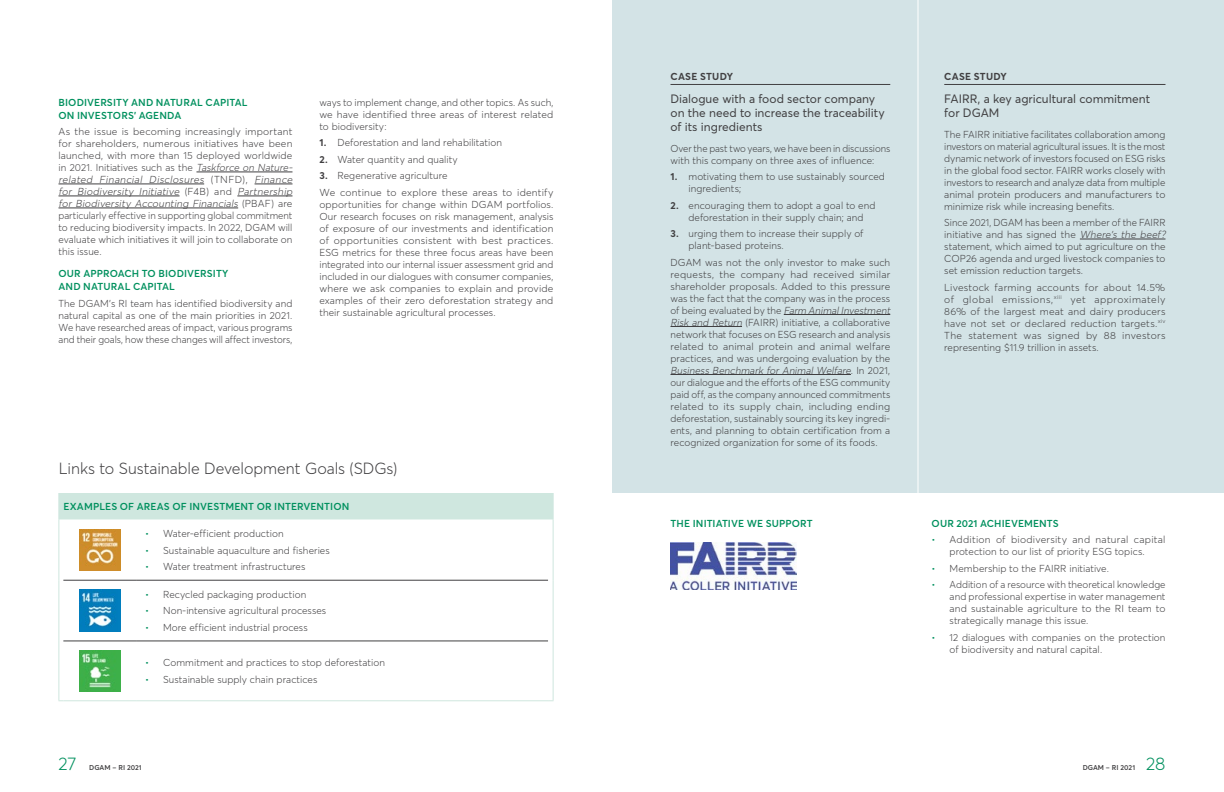
<style>
.page{position:relative;width:1224px;height:792px;background:#fff}
.page>*{position:absolute;margin:0;border:0;box-sizing:border-box;transform-origin:0 0}
.t1{font:300 18px "Averta";color:#00905e}
.t2{font:300 16px "Averta";letter-spacing:-.005em;color:#414042}
.t3{font:12px/14px "Averta";color:#414042}
.t4{font:300 10px/12px "Averta";letter-spacing:.005em;color:#414042}
.t5{font:600 10px/13px "Averta";letter-spacing:.01em;color:#00905e}
.t6{font:700 10px "Averta";letter-spacing:.025em;color:#414042}
.t7{font:600 7px "Averta";color:#414042}
.s1{font-style:italic}
.s2{font-weight:700}
.s3{color:#00905e}
</style>
<div class="page">
<hr style="left:196px;top:172px;width:96px;height:1px;background:#414042">
<hr style="left:58px;top:184px;width:146px;height:1px;background:#414042">
<hr style="left:255px;top:184px;width:37px;height:1px;background:#414042">
<hr style="left:58px;top:196px;width:122px;height:1px;background:#414042">
<hr style="left:237px;top:196px;width:56px;height:1px;background:#414042">
<hr style="left:58px;top:208px;width:180px;height:1px;background:#414042">
<hr style="left:63px;top:580px;width:73px;height:1px;background:#414042">
<hr style="left:136px;top:580px;width:412px;height:1px;background:#414042">
<hr style="left:63px;top:641px;width:73px;height:1px;background:#414042">
<hr style="left:136px;top:641px;width:412px;height:1px;background:#414042">
<div style="left:58px;top:493px;width:496px;height:26px;background:#cfe7df"></div>
<hr style="left:58px;top:519px;width:1px;height:61px;background:#cfe7df">
<hr style="left:553px;top:519px;width:1px;height:61px;background:#cfe7df">
<hr style="left:58px;top:580px;width:1px;height:61px;background:#cfe7df">
<hr style="left:553px;top:580px;width:1px;height:61px;background:#cfe7df">
<hr style="left:58px;top:641px;width:1px;height:59px;background:#cfe7df">
<hr style="left:553px;top:641px;width:1px;height:59px;background:#cfe7df">
<hr style="left:63px;top:700px;width:73px;height:1px;background:#cfe7df">
<hr style="left:136px;top:700px;width:412px;height:1px;background:#cfe7df">
<img style="left:79px;top:529px;width:41px;height:41px">
<img style="left:79px;top:590px;width:41px;height:41px">
<img style="left:79px;top:650px;width:41px;height:41px">
<img style="left:671px;top:542px;width:125px;height:47px">
<div style="left:917px;top:0;width:307px;height:493px;background:#d3e3e6"></div>
<hr style="left:944px;top:84px;width:222px;height:1px;background:#414042">
<hr style="left:1080px;top:239px;width:85px;height:1px;background:#414042">
<div style="left:612px;top:0;width:305px;height:493px;background:#d3e3e6"></div>
<hr style="left:670px;top:84px;width:220px;height:1px;background:#414042">
<hr style="left:784px;top:314px;width:106px;height:1px;background:#414042">
<hr style="left:670px;top:326px;width:72px;height:1px;background:#414042">
<hr style="left:670px;top:374px;width:181px;height:1px;background:#414042">
<hr style="left:918px;top:0;width:1px;height:522px;background:#fff">
<p class="t5" style="left:59px;top:96px;width:190px">BIODIVERSITY AND NATURAL CAPITAL<br>ON INVESTORS' AGENDA</p>
<p class="t4" style="left:58px;top:126px;width:238px">As the issue is becoming increasingly important for shareholders, numerous initiatives have been launched, with more than 15 deployed worldwide in 2021. Initiatives such as the <span class="s1">Taskforce on Nature&shy;related Financial Disclosures</span> ( T N F D ) , <span class="s1">Finance for Biodiversity Initiative</span> ( F4 B ) a n d <span class="s1">Partnership for Biodiversity Accounting Financials</span> ( P B A F ) a r e particularly effective in supporting global commitment to reducing biodiversity impacts. In 2022, DGAM will evaluate which initiatives it will join to collaborate on this issue.</p>
<p class="t5" style="left:59px;top:267px;width:172px">OUR APPROACH TO BIODIVERSITY<br>AND NATURAL CAPITAL</p>
<p class="t4" style="left:58px;top:297px;width:236px;text-align:justify">The DGAM’s RI team has identified biodiversity and natural capital as one of the main priorities in 2021.<br>We have researched areas of impact, various programs and their goals, how these changes will affect investors,</p>
<p class="t4" style="left:320px;top:96px;width:236px;text-align:justify">ways to implement change, and other topics. As such, we have identified three areas of interest related to biodiversity:</p>
<p class="t4" style="left:320px;top:137px;width:184px"><span class="s2">1.</span> Deforestation and land rehabilitation</p>
<p class="t4" style="left:320px;top:153px;width:140px"><span class="s2">2.</span> Water quantity and quality</p>
<p class="t4" style="left:320px;top:167px;width:235px;line-height:16.5px"><span class="s2">3.</span> Regenerative agriculture<br>We continue to explore these areas to identify</p>
<p class="t4" style="left:320px;top:198px;width:236px;text-align:justify">opportunities for change within DGAM portfolios.<br>Our research focuses on risk management, analysis of exposure of our investments and identification of opportunities consistent with best practices.<br>ESG metrics for these three focus areas have been integrated into our internal issuer assessment grid and included in our dialogues with consumer companies, where we ask companies to explain and provide examples of their zero deforestation strategy and their sustainable agricultural processes.</p>
<h2 class="t2" style="left:59px;top:458px;width:340px">Links to Sustainable Development Goals (SDGs)</h2>
<p class="t5" style="left:63px;top:500px;width:287px">EXAMPLES OF AREAS OF INVESTMENT OR INTERVENTION</p>
<p class="t4" style="left:145px;top:528px;width:140px"><span class="s3">•</span> Water-efficient production</p>
<p class="t4" style="left:145px;top:544px;width:186px"><span class="s3">•</span> Sustainable aquaculture and fisheries</p>
<p class="t4" style="left:145px;top:561px;width:162px"><span class="s3">•</span> Water treatment infrastructures</p>
<p class="t4" style="left:145px;top:588px;width:163px"><span class="s3">•</span> Recycled packaging production</p>
<p class="t4" style="left:145px;top:605px;width:183px"><span class="s3">•</span> Non-intensive agricultural processes</p>
<p class="t4" style="left:145px;top:621px;width:164px"><span class="s3">•</span> More efficient industrial process</p>
<p class="t4" style="left:145px;top:657px;width:241px"><span class="s3">•</span> Commitment and practices to stop deforestation</p>
<p class="t4" style="left:145px;top:673px;width:174px"><span class="s3">•</span> Sustainable supply chain practices</p>
<p class="t6" style="left:671px;top:70px;width:64px">CASE STUDY</p>
<p class="t3" style="left:670px;top:91px;width:216px">Dialogue with a food sector company on the need to increase the traceability of its ingredients</p>
<p class="t4" style="left:670px;top:142px;width:221px">Over the past two years, we have been in discussions with this company on three axes of influence:</p>
<p class="t4" style="left:688px;top:171px;width:198px;text-indent:-18px"><span class="s2">1.</span> motivating them to use sustainably sourced ingredients;</p>
<p class="t4" style="left:688px;top:199px;width:189px;text-indent:-18px"><span class="s2">2.</span> encouraging them to adopt a goal to end deforestation in their supply chain; and</p>
<p class="t4" style="left:688px;top:228px;width:177px;text-indent:-18px"><span class="s2">3.</span> urging them to increase their supply of plant-based proteins.</p>
<p class="t4" style="left:670px;top:256px;width:223px">DGAM was not the only investor to make such requests, the company had received similar shareholder proposals. Added to this pressure was the fact that the company was in the process of b e i n g eva l u a te d by t h e <span class="s1">Farm AnimalInvestment Risk and Return</span> (FAIRR) initiative, a collaborative network that focuses on ESG research and analysis related to animal protein and animal welfare practices, and was undergoing evaluation by the <span class="s1">Business Benchmark for Animal Welfare</span>. I n 2 0 2 1 , our dialogue and the efforts of the ESG community paid off, as the company announced commitments related to its supply chain, including ending deforestation, sustainably sourcing its key ingredi&shy;ents, and planning to obtain certification from a recognized organization for some of its foods.</p>
<p class="t6" style="left:944px;top:70px;width:64px">CASE STUDY</p>
<p class="t3" style="left:944px;top:91px;width:207px">FAIRR, a key agricultural commitment for DGAM</p>
<p class="t4" style="left:944px;top:128px;width:223px;text-align:justify">The FAIRR initiative facilitates collaboration among investors on material agricultural issues. It is the most dynamic network of investors focused on ESG risks in the global food sector. FAIRR works closely with investors to research and analyze data from multiple animal protein producers and manufacturers to minimize risk while increasing benefits.</p>
<p class="t4" style="left:944px;top:217px;width:225px">Since 2021, DGAM has been a member of the FAIRR initiative and has signed the <span class="s1">Where’s the beef? </span>statement, which aimed to put agriculture on the COP26 agenda and urged livestock companies to set emission reduction targets.</p>
<p class="t4" style="left:944px;top:281px;width:223px;text-align:justify">Livestock farming accounts for about 14.5% of global emissions,<sup>xiii</sup> yet approximately 86% of the largest meat and dairy producers have not set or declared reduction targets.<sup>xiv </sup>The statement was signed by 88 investors representing $11.9 trillion in assets.</p>
<p class="t5" style="left:671px;top:517px;width:144px">THE INITIATIVE WE SUPPORT</p>
<p class="t5" style="left:932px;top:517px;width:129px">OUR 2021 ACHIEVEMENTS</p>
<p class="t4" style="left:932px;top:534px;width:236px;text-align:center"><span class="s3">•</span> Addition of biodiversity and natural capital protection to our list of priority ESG topics.</p>
<p class="t4" style="left:932px;top:562px;width:179px"><span class="s3">•</span> Membership to the FAIRR initiative.</p>
<p class="t4" style="left:950px;top:579px;width:218px;text-align:justify;text-indent:-18px"><span class="s3">•</span> Addition of a resource with theoretical knowledge and professional expertise in water management and sustainable agriculture to the RI team to strategically manage this issue.</p>
<p class="t4" style="left:950px;top:631px;width:217px;text-indent:-18px"><span class="s3">•</span> 12 dialogues with companies on the protection of biodiversity and natural capital.</p>
<h1 class="t1" style="left:58px;top:752px;width:19px">27</h1>
<p class="t7" style="left:89px;top:763px;width:54px">DGAM – RI 2021</p>
<p class="t7" style="left:1083px;top:763px;width:54px">DGAM – RI 2021</p>
<h1 class="t1" style="left:1146px;top:752px;width:21px">28</h1>
</div>
